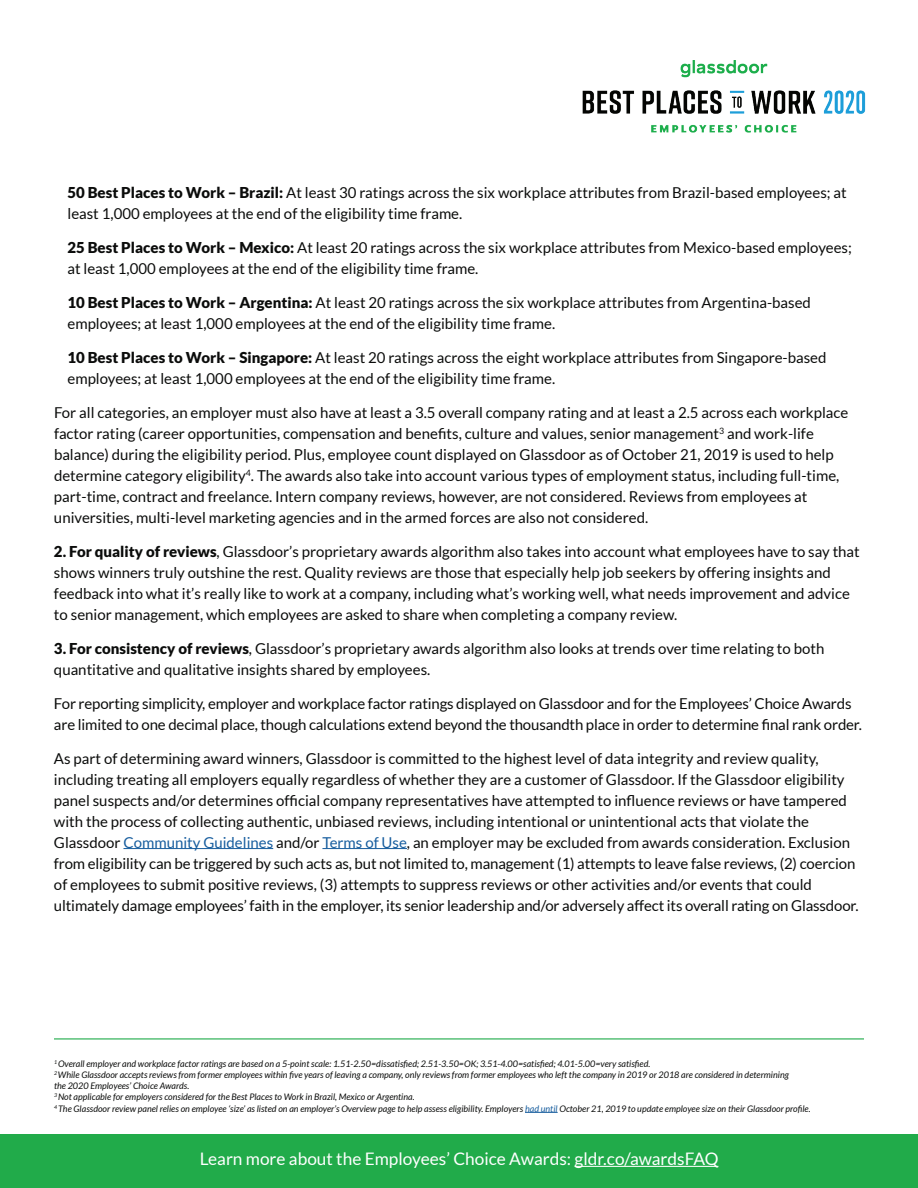
<style>
.page{position:relative;width:918px;height:1188px;background:#fff}
.page>*{position:absolute;margin:0;border:0;box-sizing:border-box;transform-origin:0 0}
.t1{font:17.25px "Lato";color:#fff}
.t2{font:15px/21px "Lato";color:#0b0c0b}
.t3{font:italic 9px/11.2px "Lato";color:#0b0c0b}
.s1{font-weight:900}
.s2{color:#175d9e}
</style>
<div class="page">
<div style="left:0;top:1134px;width:918px;height:54px;background:#21ab4a"></div>
<hr style="left:575px;top:1166px;width:143px;height:1px;background:#fff">
<hr style="left:123px;top:848px;width:150px;height:1px;background:#175d9e">
<hr style="left:322px;top:848px;width:85px;height:1px;background:#175d9e">
<hr style="left:54px;top:1038px;width:810px;height:2px;background:#21ab4a">
<img style="left:582px;top:60px;width:284px;height:73px">
<hr style="left:525px;top:1112px;width:33px;height:1px;background:#175d9e">
<p class="t2" style="left:68px;top:182px;width:781px"><span class="s1">50 Best Places to Work – Brazil:</span> At least 30 ratings across the six workplace attributes from Brazil-based employees; at least 1,000 employees at the end of the eligibility time frame.</p>
<p class="t2" style="left:68px;top:237px;width:786px"><span class="s1">25 Best Places to Work – Mexico:</span> At least 20 ratings across the six workplace attributes from Mexico-based employees; at least 1,000 employees at the end of the eligibility time frame.</p>
<p class="t2" style="left:68px;top:292px;width:745px"><span class="s1">10 Best Places to Work – Argentina:</span> At least 20 ratings across the six workplace attributes from Argentina-based employees; at least 1,000 employees at the end of the eligibility time frame.</p>
<p class="t2" style="left:68px;top:347px;width:761px"><span class="s1">10 Best Places to Work – Singapore:</span> At least 20 ratings across the eight workplace attributes from Singapore-based employees; at least 1,000 employees at the end of the eligibility time frame.</p>
<p class="t2" style="left:54px;top:402px;width:796px">For all categories, an employer must also have at least a 3.5 overall company rating and at least a 2.5 across each workplace factor rating (career opportunities, compensation and benefits, culture and values, senior management<sup>3</sup> and work-life balance) during the eligibility period. Plus, employee count displayed on Glassdoor as of October 21, 2019 is used to help determine category eligibility<sup>4</sup>. The awards also take into account various types of employment status, including full-time, part-time, contract and freelance. Intern company reviews, however, are not considered. Reviews from employees at universities, multi-level marketing agencies and in the armed forces are also not considered.</p>
<p class="t2" style="left:54px;top:541px;width:807px"><span class="s1">2. For quality of reviews</span>, Glassdoor’s proprietary awards algorithm also takes into account what employees have to say that shows winners truly outshine the rest. Quality reviews are those that especially help job seekers by offering insights and feedback into what it’s really like to work at a company, including what’s working well, what needs improvement and advice to senior management, which employees are asked to share when completing a company review.</p>
<p class="t2" style="left:54px;top:638px;width:772px"><span class="s1">3. For consistency of reviews</span>, Glassdoor’s proprietary awards algorithm also looks at trends over time relating to both quantitative and qualitative insights shared by employees.</p>
<p class="t2" style="left:54px;top:693px;width:810px">For reporting simplicity, employer and workplace factor ratings displayed on Glassdoor and for the Employees’ Choice Awards are limited to one decimal place, though calculations extend beyond the thousandth place in order to determine final rank order.</p>
<p class="t2" style="left:54px;top:747px;width:806px">As part of determining award winners, Glassdoor is committed to the highest level of data integrity and review quality, including treating all employers equally regardless of whether they are a customer of Glassdoor. If the Glassdoor eligibility panel suspects and/or determines official company representatives have attempted to influence reviews or have tampered with the process of collecting authentic, unbiased reviews, including intentional or unintentional acts that violate the Glassdoor <span class="s2">Community Guidelines</span> and/or <span class="s2">Terms of Use</span>, an employer may be excluded from awards consideration. Exclusion from eligibility can be triggered by such acts as, but not limited to, management (1) attempts to leave false reviews, (2) coercion of employees to submit positive reviews, (3) attempts to suppress reviews or other activities and/or events that could ultimately damage employees’ faith in the employer, its senior leadership and/or adversely affect its overall rating on Glassdoor.</p>
<p class="t3" style="left:54px;top:1058px;width:758px"><sup>1</sup> Overall employer and workplace factor ratings are based on a 5-point scale: 1.51-2.50=dissatisfied; 2.51-3.50=OK; 3.51-4.00=satisfied; 4.01-5.00=very satisfied.<br><sup>2</sup> While Glassdoor accepts reviews from former employees within five years of leaving a company, only reviews from former employees who left the company in 2019 or 2018 are considered in determining<br>the 2020 Employees’ Choice Awards.<br><sup>3</sup> Not applicable for employers considered for the Best Places to Work in Brazil, Mexico or Argentina.<br><sup>4</sup> The Glassdoor review panel relies on employee ‘size’ as listed on an employer’s Overview page to help assess eligibility. Employers <span class="s2">had until</span> October 21, 2019 to update employee size on their Glassdoor profile.</p>
<p class="t1" style="left:200px;top:1149px;width:520px">Learn more about the Employees’ Choice Awards: gldr.co/awardsFAQ</p>
</div>
